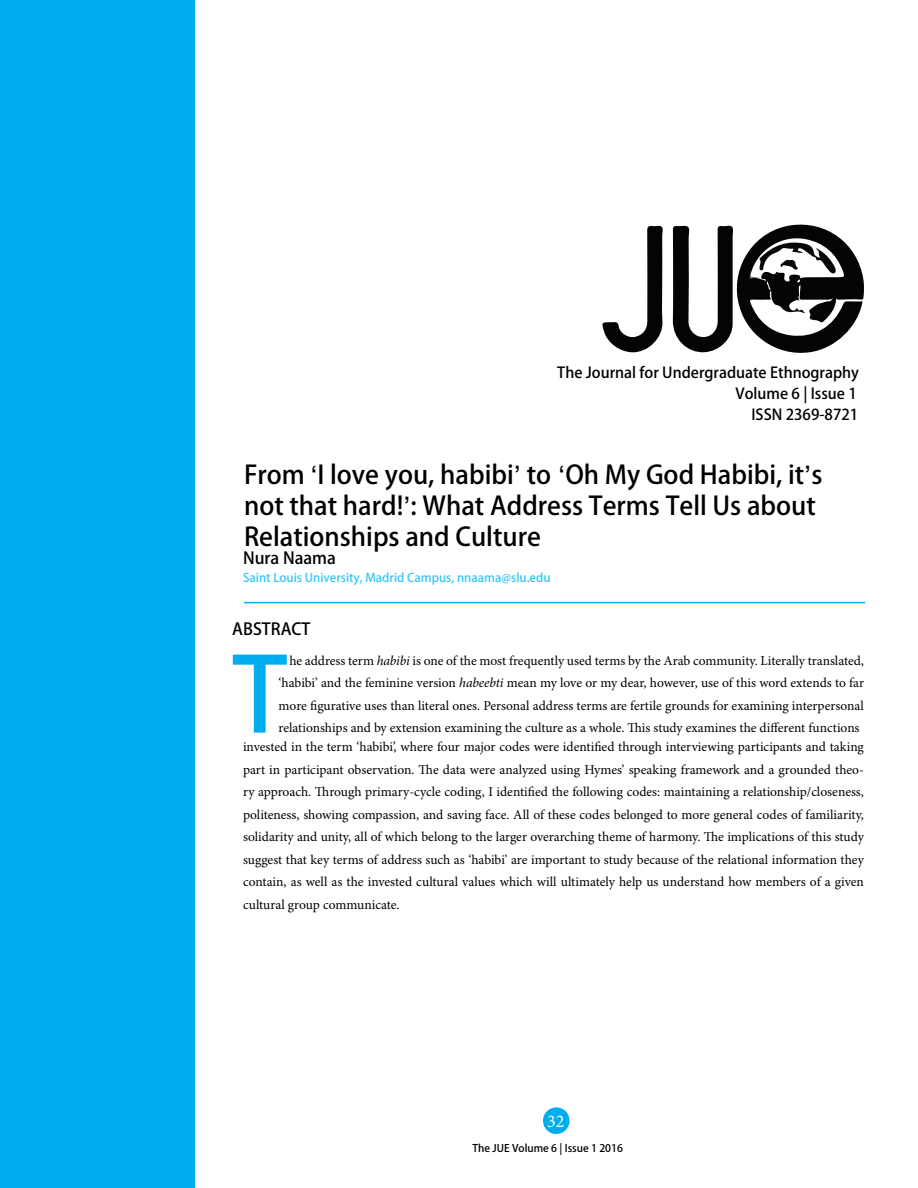
<style>
.page{position:relative;width:918px;height:1188px;background:#fff}
.page>*{position:absolute;margin:0;border:0;box-sizing:border-box;transform-origin:0 0}
.t1{font:102px "Adobe Heiti Std";color:#00aeef}
.t2{font:25.5px/30.6px "Adobe Heiti Std";color:#000}
.t3{font:18px "Minion Pro";color:#fff}
.t4{font:16.5px "Adobe Heiti Std";color:#000}
.t5{font:15px "Adobe Heiti Std";color:#000}
.t6{font:700 15px "Adobe Fan Heiti Std";color:#000}
.t7{font:13.5px/22.5px "Minion Pro";color:#000;text-align:justify}
.t8{font:12px "Adobe Heiti Std";color:#38c6f4}
.t9{font:10.5px "Adobe Heiti Std";color:#000}
.s1{font-family:"Helvetica Neue"}
.s2{font-style:italic}
</style>
<div class="page">
<div style="left:0;top:0;width:194px;height:1188px;background:#00aeef"></div>
<svg style="left:602px;top:225px;width:61px;height:128px"></svg>
<svg style="left:673px;top:224px;width:191px;height:129px"></svg>
<hr style="left:244px;top:602px;width:621px;height:1px;background:#00aeef">
<div style="left:543px;top:1107px;width:27px;height:27px;background:#00aeef;border-radius:50%"></div>
<p class="t5" style="left:557px;top:364px;width:303px">The Journal for Undergraduate Ethnography</p>
<p class="t6" style="left:752px;top:405px;width:108px">ISSN 2369-8721</p>
<p class="t5" style="left:735px;top:384px;width:123px">Volume 6 | Issue 1</p>
<p class="t2" style="left:244px;top:460px;width:580px">From <span class="s1">‘</span>I love you, habibi<span class="s1">’</span> to <span class="s1">‘</span>Oh My God Habibi, it<span class="s1">’</span>s not that hard!<span class="s1">’</span>: What Address Terms Tell Us about<br>Relationships and Culture</p>
<p class="t4" style="left:243px;top:548px;width:94px">Nura Naama</p>
<p class="t8" style="left:243px;top:570px;width:309px">Saint Louis University, Madrid Campus, nnaama@slu.edu</p>
<p class="t4" style="left:232px;top:619px;width:80px">ABSTRACT</p>
<p class="t1" style="left:232px;top:634px;width:57px">T</p>
<p class="t7" style="left:279px;top:650px;width:587px;text-indent:11px">he address term <span class="s2">habibi</span> is one of the most frequently used terms by the Arab community. Literally translated, ‘habibi’ and the feminine version <span class="s2">habeebti</span> mean my love or my dear, however, use of this word extends to far more figurative uses than literal ones. Personal address terms are fertile grounds for examining interpersonal relationships and by extension examining the culture as a whole. This study examines the different functions</p>
<p class="t7" style="left:243px;top:736px;width:623px">invested in the term ‘habibi’, where four major codes were identified through interviewing participants and taking part in participant observation. The data were analyzed using Hymes’ speaking framework and a grounded theo&shy;ry approach. Through primary-cycle coding, I identified the following codes: maintaining a relationship/closeness, politeness, showing compassion, and saving face. All of these codes belonged to more general codes of familiarity, solidarity and unity, all of which belong to the larger overarching theme of harmony. The implications of this study suggest that key terms of address such as ‘habibi’ are important to study because of the relational information they contain, as well as the invested cultural values which will ultimately help us understand how members of a given cultural group communicate.</p>
<p class="t3" style="left:547px;top:1110px;width:19px">32</p>
<p class="t9" style="left:472px;top:1142px;width:152px">The JUE Volume 6 | Issue 1 2016</p>
</div>
